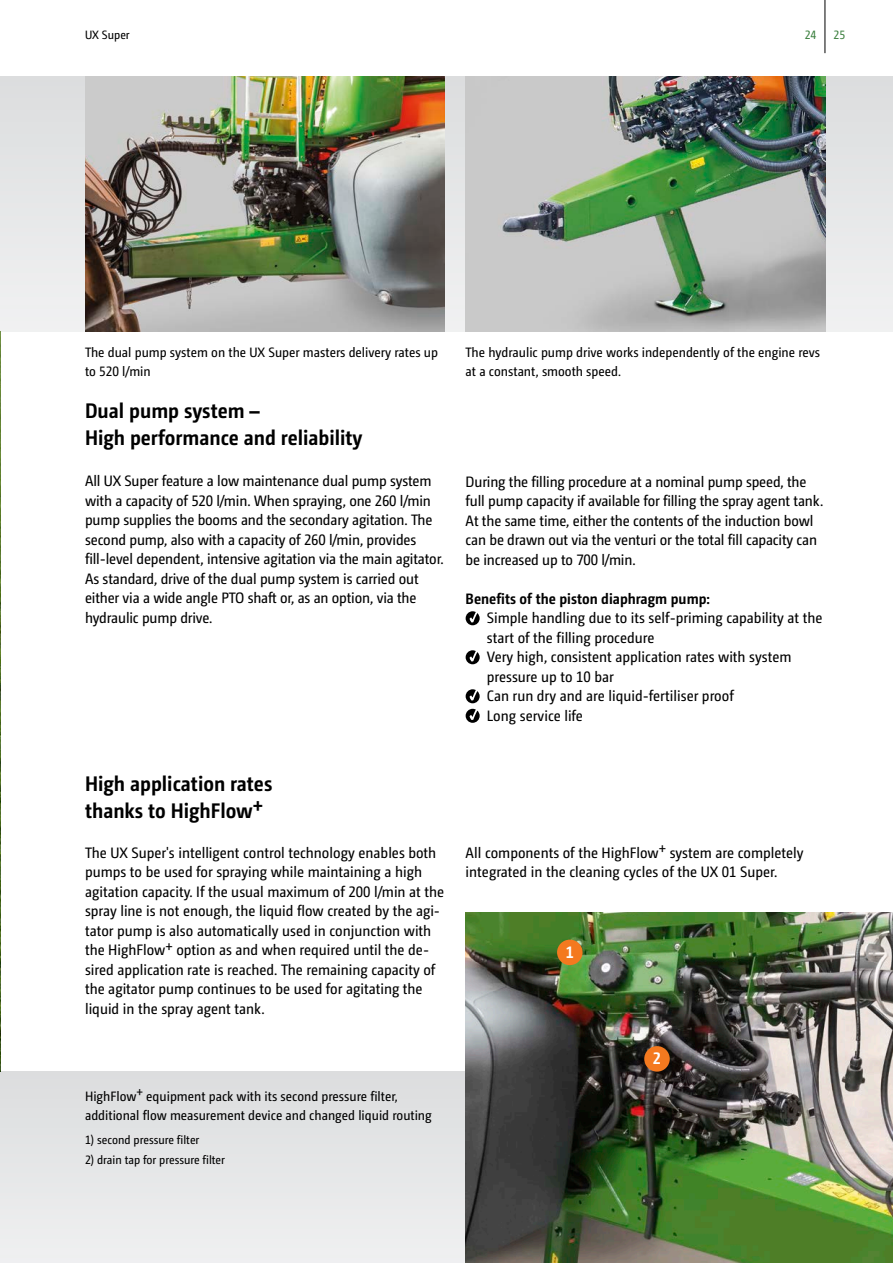
<style>
.page{position:relative;width:893px;height:1263px;background:#fff}
.page>*{position:absolute;margin:0;border:0;box-sizing:border-box;transform-origin:0 0}
.t1{font:700 21px/27px "Camingo Dos Pro S Cd";color:#000}
.t2{font:700 16.5px "Camingo Dos Pro S Cd";color:#fff}
.t3{font:15px/19.5px "Camingo Dos Pro S Cd";color:#000}
.t4{font:700 15px "Camingo Dos Pro S Cd";color:#000}
.t5{font:13.5px/19.5px "Camingo Dos Pro S Cd";color:#000}
.t6{font:12px "Camingo Dos Pro S Cd";color:#000}
.t7{font:12px "Camingo Dos Pro S Cd";color:#3c803f}
</style>
<div class="page">
<div style="left:0;top:77px;width:893px;height:255px;background:#e6e7e8"></div>
<div style="left:0;top:1071px;width:893px;height:192px;background:#e5e6e7"></div>
<img style="left:0;top:332px;width:1px;height:739px">
<img style="left:466px;top:77px;width:359px;height:255px">
<img style="left:85px;top:77px;width:359px;height:255px">
<img style="left:466px;top:912px;width:427px;height:351px">
<div style="left:557px;top:940px;width:26px;height:25px;background:#f4791f;border-radius:50%"></div>
<div style="left:644px;top:1046px;width:26px;height:25px;background:#f4791f;border-radius:50%"></div>
<hr style="left:825px;top:0;width:1px;height:53px;background:#000">
<svg style="left:466px;top:611px;width:14px;height:14px"></svg>
<svg style="left:466px;top:650px;width:14px;height:14px"></svg>
<svg style="left:466px;top:689px;width:14px;height:14px"></svg>
<svg style="left:466px;top:709px;width:14px;height:14px"></svg>
<p class="t6" style="left:85px;top:28px;width:46px">UX Super</p>
<p class="t7" style="left:805px;top:28px;width:13px">24</p>
<p class="t7" style="left:833px;top:28px;width:13px">25</p>
<p class="t5" style="left:85px;top:342px;width:355px">The dual pump system on the UX Super masters delivery rates up to 520 l/min</p>
<h1 class="t1" style="left:85px;top:396px;width:279px">Dual pump system –<br>High performance and reliability</h1>
<p class="t5" style="left:466px;top:342px;width:356px">The hydraulic pump drive works independently of the engine revs at a constant, smooth speed.</p>
<p class="t3" style="left:85px;top:471px;width:360px">All UX Super feature a low maintenance dual pump system with a capacity of 520 l/min. When spraying, one 260 l/min pump supplies the booms and the secondary agitation. The second pump, also with a capacity of 260 l/min, provides fill-level dependent, intensive agitation via the main agitator.<br>As standard, drive of the dual pump system is carried out either via a wide angle PTO shaft or, as an option, via the hydraulic pump drive.</p>
<p class="t3" style="left:466px;top:471px;width:359px">During the filling procedure at a nominal pump speed, the full pump capacity if available for filling the spray agent tank.<br>At the same time, either the contents of the induction bowl can be drawn out via the venturi or the total fill capacity can be increased up to 700 l/min.</p>
<p class="t4" style="left:466px;top:589px;width:246px">Benefits of the piston diaphragm pump:</p>
<p class="t3" style="left:487px;top:608px;width:337px">Simple handling due to its self-priming capability at the start of the filling procedure<br>Very high, consistent application rates with system pressure up to 10 bar<br>Can run dry and are liquid-fertiliser proof<br>Long service life</p>
<h1 class="t1" style="left:85px;top:770px;width:189px">High application rates thanks to HighFlow+</h1>
<p class="t3" style="left:85px;top:842px;width:361px">The UX Super's intelligent control technology enables both pumps to be used for spraying while maintaining a high agitation capacity. If the usual maximum of 200 l/min at the spray line is not enough, the liquid flow created by the agi&shy;tator pump is also automatically used in conjunction with the HighFlow+ option as and when required until the de&shy;sired application rate is reached. The remaining capacity of the agitator pump continues to be used for agitating the liquid in the spray agent tank.</p>
<p class="t3" style="left:466px;top:842px;width:340px">All components of the HighFlow+ system are completely integrated in the cleaning cycles of the UX 01 Super.</p>
<p class="t2" style="left:566px;top:942px;width:10px">1</p>
<p class="t5" style="left:85px;top:1086px;width:348px">HighFlow+ equipment pack with its second pressure filter, additional flow measurement device and changed liquid routing</p>
<p class="t6" style="left:85px;top:1133px;width:116px">1) second pressure filter</p>
<p class="t6" style="left:85px;top:1152px;width:141px">2) drain tap for pressure filter</p>
<p class="t2" style="left:653px;top:1048px;width:10px">2</p>
</div>
